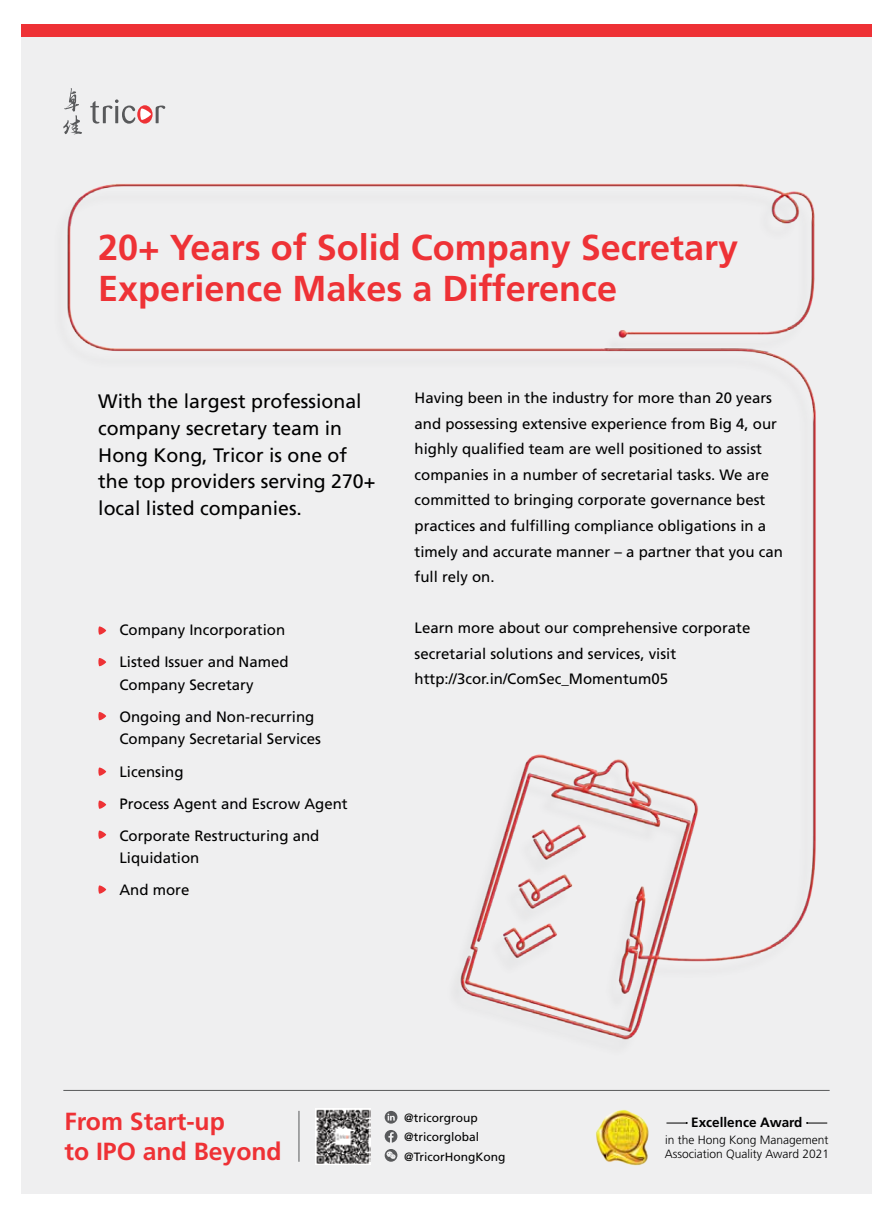
<style>
.page{position:relative;width:893px;height:1212px;background:#fff}
.page>*{position:absolute;margin:0;border:0;box-sizing:border-box;transform-origin:0 0}
.t1{font:700 36px/41.4px "Frutiger LT Std";color:#ee3236}
.t2{font:700 24.75px/29.7px "Frutiger LT Std";color:#ee3135}
.t3{font:19.5px/26.5px "Frutiger LT Std";color:#000}
.t4{font:15px/25.5px "Frutiger LT Std";color:#000}
.t5{font:700 13.5px "Frutiger LT Std";color:#000}
.t6{font:300 12px/13.5px "Frutiger LT Std";color:#000}
.t7{font:12px/19.5px "Frutiger LT Std";color:#000}
</style>
<div class="page">
<div style="left:21px;top:24px;width:851px;height:1169px;background:#efeff0"></div>
<img style="left:67px;top:183px;width:749px;height:857px">
<svg style="left:63px;top:88px;width:19px;height:46px"></svg>
<svg style="left:90px;top:99px;width:75px;height:25px"></svg>
<hr style="left:63px;top:1090px;width:767px;height:1px;background:#58595b">
<div style="left:21px;top:24px;width:851px;height:12px;background:#ee3135"></div>
<hr style="left:299px;top:1111px;width:1px;height:51px;background:#58595b">
<svg style="left:385px;top:1111px;width:12px;height:12px"></svg>
<svg style="left:385px;top:1130px;width:12px;height:12px"></svg>
<svg style="left:385px;top:1149px;width:12px;height:13px"></svg>
<img style="left:315px;top:1109px;width:55px;height:55px">
<img style="left:595px;top:1109px;width:54px;height:57px">
<svg style="left:666px;top:1122px;width:22px;height:2px"></svg>
<svg style="left:806px;top:1122px;width:21px;height:2px"></svg>
<svg style="left:98px;top:626px;width:8px;height:9px"></svg>
<svg style="left:98px;top:657px;width:8px;height:10px"></svg>
<svg style="left:98px;top:711px;width:8px;height:10px"></svg>
<svg style="left:98px;top:767px;width:8px;height:9px"></svg>
<svg style="left:98px;top:800px;width:8px;height:9px"></svg>
<svg style="left:98px;top:830px;width:8px;height:9px"></svg>
<svg style="left:98px;top:885px;width:8px;height:9px"></svg>
<h1 class="t1" style="left:98px;top:227px;width:641px">20+ Years of Solid Company Secretary<br>Experience Makes a Difference</h1>
<h3 class="t3" style="left:98px;top:388px;width:279px">With the largest professional company secretary team in<br>Hong Kong, Tricor is one of the top providers serving 270+ local listed companies.</h3>
<p class="t4" style="left:414px;top:386px;width:370px">Having been in the industry for more than 20 years and possessing extensive experience from Big 4, our highly qualified team are well positioned to assist companies in a number of secretarial tasks. We are committed to bringing corporate governance best practices and fulfilling compliance obligations in a timely and accurate manner – a partner that you can full rely on.</p>
<p class="t4" style="left:414px;top:615px;width:337px">Learn more about our comprehensive corporate secretarial solutions and services, visit http://3cor.in/ComSec_Momentum05</p>
<p class="t4" style="left:119px;top:614px;width:171px;line-height:32.1px">Company Incorporation<br>Listed Issuer and Named</p>
<p class="t4" style="left:119px;top:669px;width:196px;line-height:32.1px">Company Secretary<br>Ongoing and Non-recurring</p>
<p class="t4" style="left:119px;top:723px;width:230px;line-height:32.1px">Company Secretarial Services<br>Licensing<br>Process Agent and Escrow Agent<br>Corporate Restructuring and</p>
<p class="t4" style="left:119px;top:842px;width:82px;line-height:32.1px">Liquidation<br>And more</p>
<h2 class="t2" style="left:64px;top:1107px;width:219px">From Start-up<br>to IPO and Beyond</h2>
<p class="t5" style="left:691px;top:1114px;width:113px">Excellence Award</p>
<p class="t7" style="left:404px;top:1108px;width:103px">@tricorgroup @tricorglobal @TricorHongKong</p>
<p class="t6" style="left:665px;top:1133px;width:166px">in the Hong Kong Management<br>Association Quality Award 2021</p>
</div>
